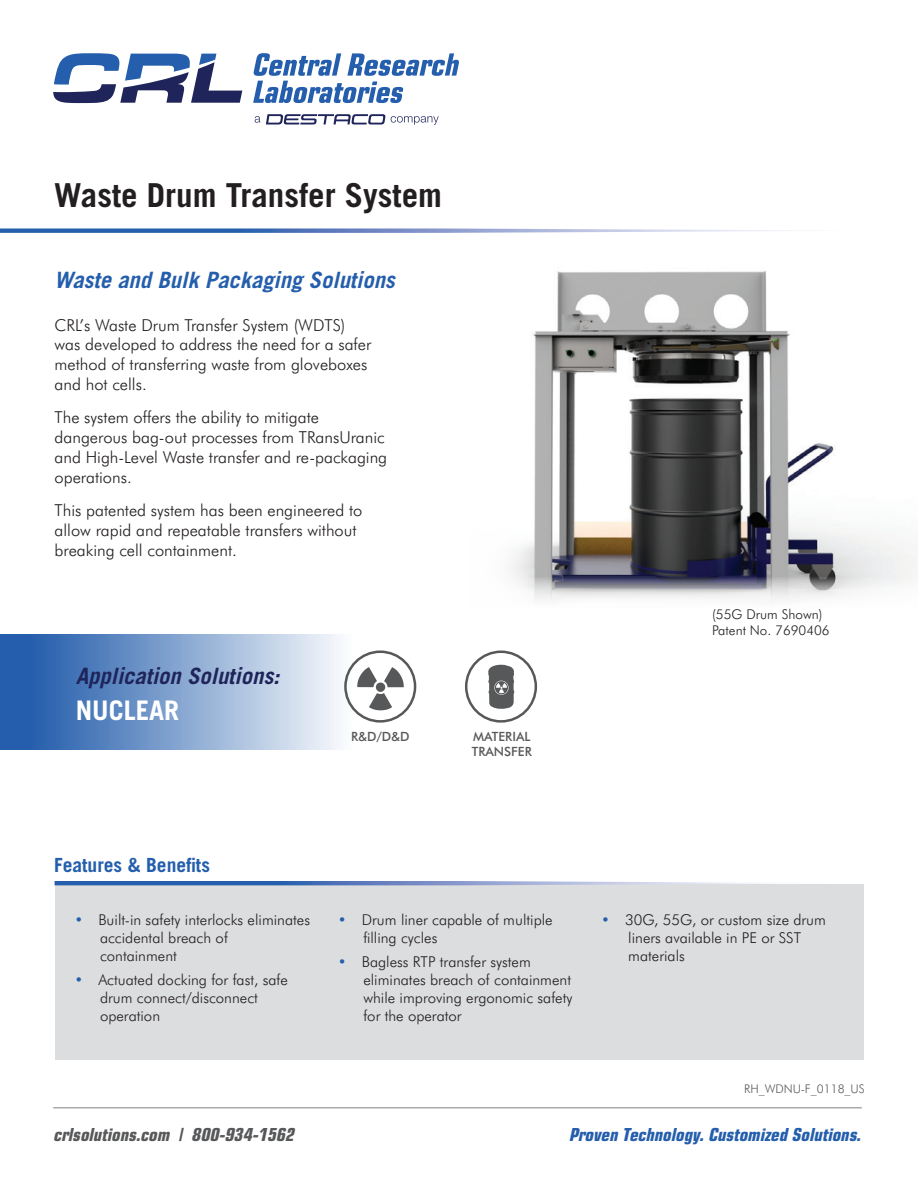
<style>
.page{position:relative;width:918px;height:1188px;background:#fff}
.page>*{position:absolute;margin:0;border:0;box-sizing:border-box;transform-origin:0 0}
.t1{font:700 33px "Trade Gothic LT Std";color:#231f20}
.t2{font:700 27px "Trade Gothic LT Std";color:#fff}
.t3{font:italic 700 22.5px "Trade Gothic LT Std";color:#245eac}
.t4{font:italic 700 22.5px "Trade Gothic LT Std";color:#1f255a}
.t5{font:19.5px "Eurostile Con Hea Ita";color:#245eac}
.t6{font:19.5px "Eurostile Con Hea Ita";color:#57585a}
.t7{font:700 19.5px "Trade Gothic LT Std";color:#245eac}
.t8{font:300 16.5px/19.8px "Futura BT";color:#231f20}
.t9{font:300 15px/18px "Futura BT";color:#231f20}
.t10{font:300 13.5px/16.2px "Futura BT";color:#231f20}
.t11{font:500 12.75px/15.1px "Futura BT";color:#57585a}
.t12{font:300 12px "Futura BT";color:#57585a}
.s1{color:#245eac}
</style>
<div class="page">
<hr style="left:53px;top:1107px;width:809px;height:1px;background:#a8a9ad">
<svg style="left:266px;top:114px;width:119px;height:11px"></svg>
<svg style="left:255px;top:116px;width:5px;height:7px"></svg>
<svg style="left:391px;top:116px;width:48px;height:9px"></svg>
<svg style="left:253px;top:53px;width:206px;height:50px"></svg>
<svg style="left:53px;top:53px;width:189px;height:50px"></svg>
<img style="left:536px;top:271px;width:381px;height:305px">
<svg style="left:536px;top:576px;width:377px;height:25px"></svg>
<svg style="left:0;top:228px;width:789px;height:5px"></svg>
<div style="left:55px;top:884px;width:808px;height:175px;background:#dcdddf"></div>
<svg style="left:55px;top:881px;width:707px;height:4px;background:#7a96c9"></svg>
<div style="left:0;top:634px;width:354px;height:116px;background:linear-gradient(to right,#1150a5,#fafbfd)"></div>
<svg style="left:344px;top:650px;width:72px;height:73px"></svg>
<svg style="left:465px;top:650px;width:72px;height:73px"></svg>
<h1 class="t1" style="left:54px;top:175px;width:390px">Waste Drum Transfer System</h1>
<h3 class="t3" style="left:54px;top:267px;width:342px">Waste and Bulk Packaging Solutions</h3>
<p class="t8" style="left:55px;top:315px;width:318px">CRL’s Waste Drum Transfer System (WDTS) was developed to address the need for a safer method of transferring waste from gloveboxes and hot cells.</p>
<p class="t8" style="left:55px;top:407px;width:334px">The system offers the ability to mitigate dangerous bag-out processes from TRansUranic and High-Level Waste transfer and re-packaging operations.</p>
<p class="t8" style="left:55px;top:500px;width:309px">This patented system has been engineered to allow rapid and repeatable transfers without breaking cell containment.</p>
<h3 class="t4" style="left:76px;top:662px;width:205px">Application Solutions:</h3>
<h2 class="t2" style="left:76px;top:694px;width:105px">NUCLEAR</h2>
<p class="t11" style="left:351px;top:729px;width:60px">R&amp;D/D&amp;D</p>
<p class="t11" style="left:472px;top:729px;width:62px">MATERIAL<br>TRANSFER</p>
<p class="t10" style="left:712px;top:606px;width:119px">(55G Drum Shown)<br>Patent No. 7690406</p>
<p class="t7" style="left:54px;top:853px;width:158px">Features &amp; Benefits</p>
<p class="t9" style="left:100px;top:910px;width:212px;text-indent:-26px"><span class="s1">•</span> Built-in safety interlocks eliminates accidental breach of<br>containment</p>
<p class="t9" style="left:100px;top:971px;width:189px;text-indent:-26px"><span class="s1">•</span> Actuated docking for fast, safe drum connect/disconnect operation</p>
<p class="t9" style="left:363px;top:910px;width:191px;text-indent:-26px"><span class="s1">•</span> Drum liner capable of multiple filling cycles</p>
<p class="t9" style="left:363px;top:953px;width:211px;text-indent:-26px"><span class="s1">•</span> Bagless RTP transfer system eliminates breach of containment while improving ergonomic safety for the operator</p>
<p class="t9" style="left:628px;top:910px;width:199px;text-indent:-27px"><span class="s1">•</span> 30G, 55G, or custom size drum liners available in PE or SST materials</p>
<p class="t12" style="left:744px;top:1082px;width:122px">RH_WDNU-F_0118_US</p>
<p class="t6" style="left:54px;top:1120px;width:243px">crlsolutions.com | 800-934-1562</p>
<p class="t5" style="left:570px;top:1120px;width:294px">Proven Technology. Customized Solutions.</p>
</div>
